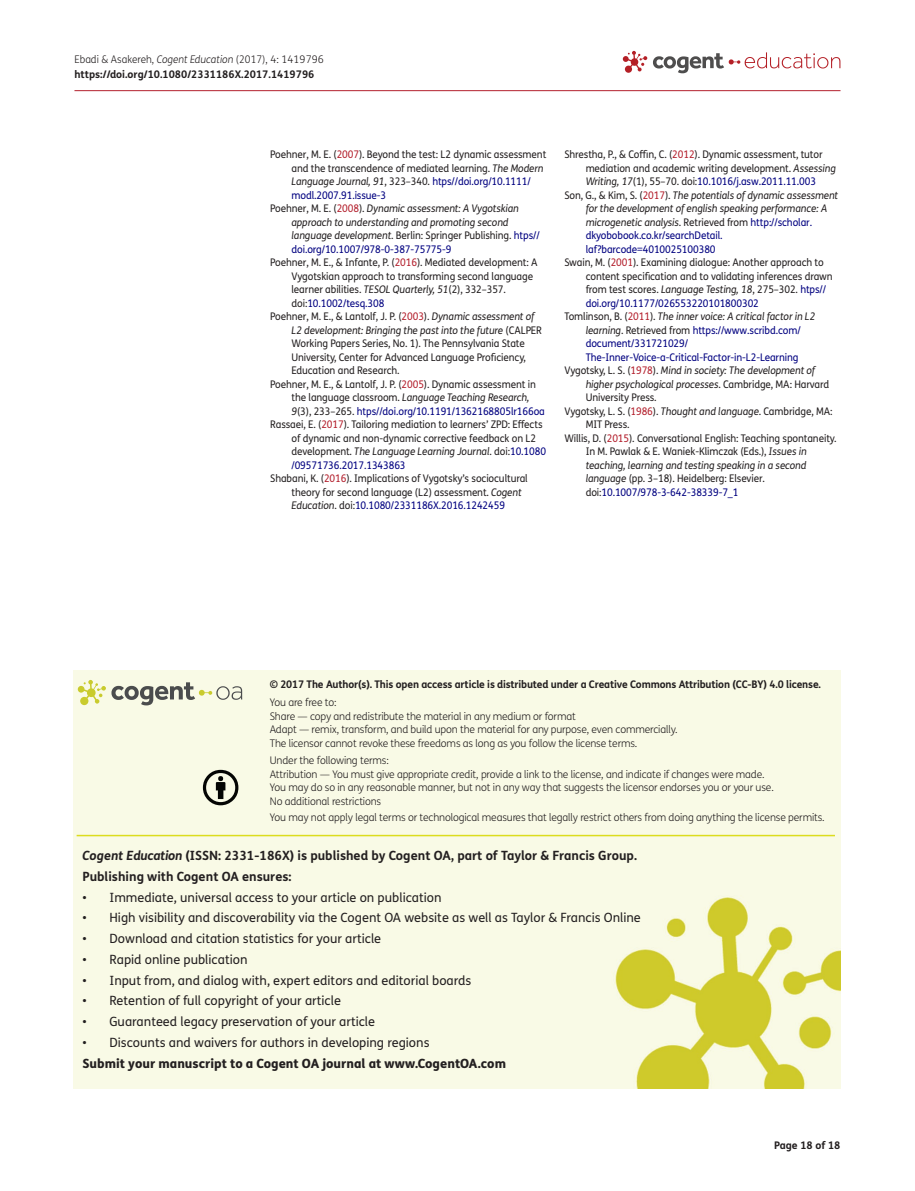
<style>
.page{position:relative;width:915px;height:1191px;background:#fff}
.page>*{position:absolute;margin:0;border:0;box-sizing:border-box;transform-origin:0 0}
.t1{font:12.75px "FS Me Pro";color:#231f20}
.t2{font:700 12.75px/20.7px "FS Me Pro";color:#231f20}
.t3{font:800 12.75px "FS Me Pro";color:#231f20}
.t4{font:10.5px "FS Me Pro";letter-spacing:-.01em;color:#231f20;scale:.95 1}
.t5{font:italic 10.5px "FS Me Pro";letter-spacing:-.01em;color:#231f20;scale:.95 1}
.t6{font:300 10.5px/13.5px "FS Me Pro";letter-spacing:-.015em;color:#231f20}
.t7{font:10.5px "FS Me Pro";letter-spacing:-.01em;color:#000080;scale:.95 1}
.t8{font:700 10.5px/15px "FS Me Pro";letter-spacing:-.015em;color:#231f20}
.s1{font-weight:300}
.s2{font-weight:300;font-style:italic}
.s3{color:#b3202d}
.s4{font-style:italic}
.s5{font-style:italic;color:#231f20}
.s6{color:#231f20}
.s7{font-style:normal}
.s8{font-style:normal;color:#b3202d}
.s9{color:#000080}
.s10{font-style:normal;color:#000080}
</style>
<div class="page">
<hr style="left:74px;top:90px;width:766px;height:1px;background:#b3202d">
<svg style="left:622px;top:51px;width:218px;height:22px"></svg>
<div style="left:74px;top:671px;width:766px;height:417px;background:#f9fae6"></div>
<svg style="left:78px;top:680px;width:164px;height:25px;background:#d2d3ba"></svg>
<svg style="left:203px;top:770px;width:35px;height:35px"></svg>
<hr style="left:77px;top:835px;width:757px;height:1px;background:#dcdc1e">
<p class="t8" style="left:74px;top:51px;width:251px"><span class="s1">Ebadi &amp; Asakereh,</span> <span class="s2">Cogent Education</span> <span class="s1">(2017), 4: 1419796 </span>https://doi.org/10.1080/2331186X.2017.1419796</p>
<p class="t4" style="left:270px;top:147px;width:292px">Poehner, M. E. (<span class="s3">2007</span>). Beyond the test: L2 dynamic assessment</p>
<p class="t4" style="left:291px;top:161px;width:267px">and the transcendence of mediated learning. <span class="s4">The Modern</span></p>
<p class="t7" style="left:291px;top:174px;width:253px"><span class="s5">Language Journal, 91</span><span class="s6">, 323–340.</span> htps//doi.org/10.1111/</p>
<p class="t7" style="left:291px;top:188px;width:101px">modl.2007.91.issue-3</p>
<p class="t5" style="left:270px;top:201px;width:263px"><span class="s7">Poehner, M. E. (</span><span class="s8">2008</span><span class="s7">).</span> Dynamic assessment: A Vygotskian</p>
<p class="t5" style="left:291px;top:215px;width:230px">approach to understanding and promoting second</p>
<p class="t4" style="left:291px;top:228px;width:263px"><span class="s4">language development</span>. Berlin: Springer Publishing. <span class="s9">htps//</span></p>
<p class="t7" style="left:291px;top:242px;width:170px">doi.org/10.1007/978-0-387-75775-9</p>
<p class="t4" style="left:270px;top:255px;width:283px">Poehner, M. E., &amp; Infante, P. (<span class="s3">2016</span>). Mediated development: A</p>
<p class="t4" style="left:291px;top:269px;width:256px">Vygotskian approach to transforming second language</p>
<p class="t4" style="left:291px;top:282px;width:227px">learner abilities. <span class="s4">TESOL Quarterly, 51</span>(2), 332–357.</p>
<p class="t7" style="left:291px;top:296px;width:99px"><span class="s6">doi:</span>10.1002/tesq.308</p>
<p class="t4" style="left:270px;top:309px;width:279px">Poehner, M. E., &amp; Lantolf, J. P. (<span class="s3">2003</span>). <span class="s4">Dynamic assessment of</span></p>
<p class="t5" style="left:291px;top:323px;width:265px">L2 development: Bringing the past into the future <span class="s7">(CALPER</span></p>
<p class="t4" style="left:291px;top:336px;width:247px">Working Papers Series, No. 1). The Pennsylvania State</p>
<p class="t4" style="left:291px;top:350px;width:248px">University, Center for Advanced Language Proficiency,</p>
<p class="t4" style="left:291px;top:363px;width:115px">Education and Research.</p>
<p class="t4" style="left:270px;top:377px;width:281px">Poehner, M. E., &amp; Lantolf, J. P. (<span class="s3">2005</span>). Dynamic assessment in</p>
<p class="t5" style="left:291px;top:390px;width:252px"><span class="s7">the language classroom.</span> Language Teaching Research,</p>
<p class="t7" style="left:291px;top:404px;width:268px"><span class="s5">9</span><span class="s6">(3), 233–265.</span> htps//doi.org/10.1191/1362168805lr166oa</p>
<p class="t4" style="left:270px;top:417px;width:288px">Rassaei, E. (<span class="s3">2017</span>). Tailoring mediation to learners’ ZPD: Effects</p>
<p class="t4" style="left:291px;top:431px;width:259px">of dynamic and non-dynamic corrective feedback on L2</p>
<p class="t5" style="left:291px;top:444px;width:269px"><span class="s7">development.</span> The Language Learning Journal<span class="s7">. doi:</span><span class="s10">10.1080</span></p>
<p class="t7" style="left:291px;top:458px;width:122px">/09571736.2017.1343863</p>
<p class="t4" style="left:270px;top:471px;width:272px">Shabani, K. (<span class="s3">2016</span>). Implications of Vygotsky’s sociocultural</p>
<p class="t4" style="left:291px;top:485px;width:244px">theory for second language (L2) assessment. <span class="s4">Cogent</span></p>
<p class="t7" style="left:291px;top:498px;width:226px"><span class="s5">Education</span><span class="s6">. doi:</span>10.1080/2331186X.2016.1242459</p>
<p class="t4" style="left:564px;top:147px;width:273px">Shrestha, P., &amp; Coffin, C. (<span class="s3">2012</span>). Dynamic assessment, tutor</p>
<p class="t4" style="left:585px;top:161px;width:265px">mediation and academic writing development. <span class="s4">Assessing</span></p>
<p class="t7" style="left:585px;top:174px;width:244px"><span class="s5">Writing, 17</span><span class="s6">(1), 55–70. doi:</span>10.1016/j.asw.2011.11.003</p>
<p class="t5" style="left:564px;top:188px;width:290px"><span class="s7">Son, G., &amp; Kim, S. (</span><span class="s8">2017</span><span class="s7">).</span> The potentials of dynamic assessment</p>
<p class="t5" style="left:585px;top:201px;width:256px">for the development of english speaking performance: A</p>
<p class="t5" style="left:585px;top:215px;width:240px">microgenetic analysis<span class="s7">. Retrieved from</span> <span class="s10">http://scholar.</span></p>
<p class="t7" style="left:585px;top:228px;width:146px">dkyobobook.co.kr/searchDetail.</p>
<p class="t7" style="left:585px;top:242px;width:138px">laf?barcode=4010025100380</p>
<p class="t4" style="left:564px;top:255px;width:274px">Swain, M. (<span class="s3">2001</span>). Examining dialogue: Another approach to</p>
<p class="t4" style="left:585px;top:269px;width:261px">content specification and to validating inferences drawn</p>
<p class="t4" style="left:585px;top:282px;width:254px">from test scores. <span class="s4">Language Testing, 18</span>, 275–302. <span class="s9">htps//</span></p>
<p class="t7" style="left:585px;top:296px;width:184px">doi.org/10.1177/026553220101800302</p>
<p class="t5" style="left:564px;top:309px;width:266px"><span class="s7">Tomlinson, B. (</span><span class="s8">2011</span><span class="s7">).</span> The inner voice: A critical factor in L2</p>
<p class="t7" style="left:585px;top:323px;width:228px"><span class="s5">learning</span><span class="s6">. Retrieved from</span> https://www.scribd.com/</p>
<p class="t7" style="left:585px;top:336px;width:109px">document/331721029/</p>
<p class="t7" style="left:585px;top:350px;width:225px">The-Inner-Voice-a-Critical-Factor-in-L2-Learning</p>
<p class="t5" style="left:564px;top:363px;width:265px"><span class="s7">Vygotsky, L. S. (</span><span class="s8">1978</span><span class="s7">).</span> Mind in society: The development of</p>
<p class="t5" style="left:585px;top:377px;width:258px">higher psychological processes<span class="s7">. Cambridge, MA: Harvard</span></p>
<p class="t4" style="left:585px;top:390px;width:76px">University Press.</p>
<p class="t4" style="left:564px;top:404px;width:283px">Vygotsky, L. S. (<span class="s3">1986</span>). <span class="s4">Thought and language</span>. Cambridge, MA:</p>
<p class="t4" style="left:585px;top:417px;width:48px">MIT Press.</p>
<p class="t4" style="left:564px;top:431px;width:288px">Willis, D. (<span class="s3">2015</span>). Conversational English: Teaching spontaneity.</p>
<p class="t4" style="left:585px;top:444px;width:234px">In M. Pawlak &amp; E. Waniek-Klimczak (Eds.), <span class="s4">Issues in</span></p>
<p class="t5" style="left:585px;top:458px;width:234px">teaching, learning and testing speaking in a second</p>
<p class="t4" style="left:585px;top:471px;width:190px"><span class="s4">language</span> (pp. 3–18). Heidelberg: Elsevier.</p>
<p class="t7" style="left:585px;top:485px;width:162px"><span class="s6">doi:</span>10.1007/978-3-642-38339-7_1</p>
<p class="t8" style="left:270px;top:676px;width:552px">© 2017 The Author(s). This open access article is distributed under a Creative Commons Attribution (CC-BY) 4.0 license.</p>
<p class="t6" style="left:270px;top:695px;width:409px">You are free to:<br>Share — copy and redistribute the material in any medium or format<br>Adapt — remix, transform, and build upon the material for any purpose, even commercially.<br>The licensor cannot revoke these freedoms as long as you follow the license terms.</p>
<p class="t6" style="left:270px;top:753px;width:505px">Under the following terms:<br>Attribution — You must give appropriate credit, provide a link to the license, and indicate if changes were made.<br>You may do so in any reasonable manner, but not in any way that suggests the licensor endorses you or your use.<br>No additional restrictions</p>
<p class="t6" style="left:270px;top:810px;width:556px">You may not apply legal terms or technological measures that legally restrict others from doing anything the license permits.</p>
<p class="t2" style="left:82px;top:844px;width:556px"><span class="s4">Cogent Education</span> (ISSN: 2331-186X) is published by Cogent OA, part of Taylor &amp; Francis Group.<br>Publishing with Cogent OA ensures:</p>
<p class="t1" style="left:82px;top:888px;width:360px">• Immediate, universal access to your article on publication</p>
<p class="t1" style="left:82px;top:909px;width:559px">• High visibility and discoverability via the Cogent OA website as well as Taylor &amp; Francis Online</p>
<p class="t1" style="left:82px;top:930px;width:300px">• Download and citation statistics for your article</p>
<p class="t1" style="left:82px;top:950px;width:166px">• Rapid online publication</p>
<p class="t1" style="left:82px;top:971px;width:390px">• Input from, and dialog with, expert editors and editorial boards</p>
<p class="t1" style="left:82px;top:992px;width:260px">• Retention of full copyright of your article</p>
<p class="t1" style="left:82px;top:1013px;width:294px">• Guaranteed legacy preservation of your article</p>
<p class="t1" style="left:82px;top:1033px;width:348px">• Discounts and waivers for authors in developing regions</p>
<p class="t3" style="left:82px;top:1053px;width:425px">Submit your manuscript to a Cogent OA journal at www.CogentOA.com</p>
<p class="t8" style="left:773px;top:1137px;width:68px">Page 18 of 18</p>
</div>
